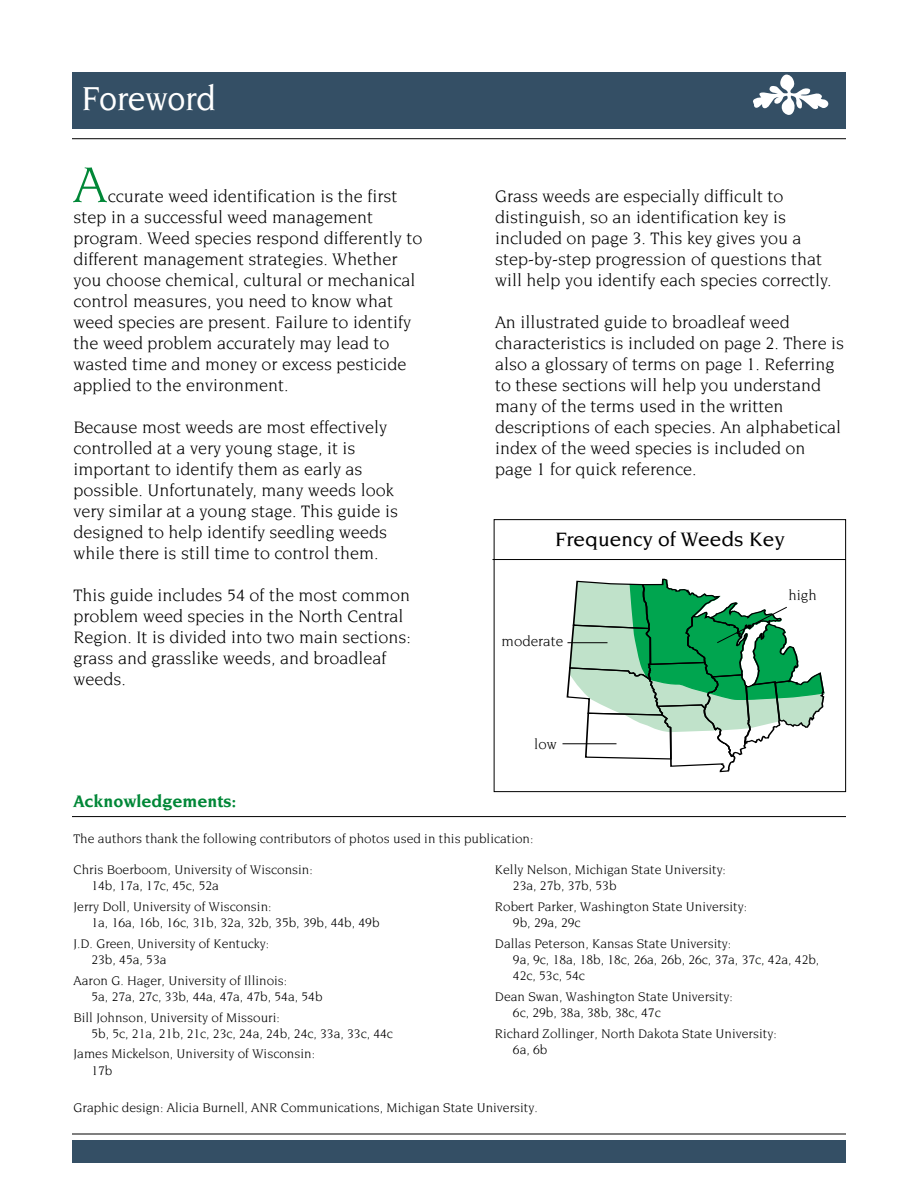
<style>
.page{position:relative;width:918px;height:1188px;background:#fff}
.page>*{position:absolute;margin:0;border:0;box-sizing:border-box;transform-origin:0 0}
.t1{font:54px "Novarese";color:#018737}
.t2{font:500 36px "Novarese";color:#fff;scale:.9 1}
.t3{font:500 21px "Novarese";color:#000}
.t4{font:18px/21px "Novarese";color:#000}
.t5{font:700 18px "Novarese";color:#018737}
.t6{font:15px "Novarese";color:#000}
.t7{font:13.5px/16.2px "Novarese";color:#000}
</style>
<div class="page">
<div style="left:494px;top:519px;width:352px;height:273px;border:1px solid #000"></div>
<hr style="left:72px;top:1134px;width:774px;height:1px;background:#000">
<div style="left:72px;top:72px;width:774px;height:56px;background:#344f65"></div>
<div style="left:72px;top:1140px;width:774px;height:22px;background:#344f65"></div>
<svg style="left:753px;top:75px;width:75px;height:40px"></svg>
<hr style="left:72px;top:138px;width:774px;height:1px;background:#000">
<hr style="left:72px;top:816px;width:774px;height:1px;background:#000">
<hr style="left:562px;top:743px;width:54px;height:1px;background:#000">
<svg style="left:566px;top:578px;width:259px;height:195px"></svg>
<hr style="left:493px;top:559px;width:353px;height:1px;background:#000">
<h2 class="t2" style="left:81px;top:83px;width:152px">Foreword</h2>
<h1 class="t1" style="left:74px;top:163px;width:34px">A</h1>
<p class="t4" style="left:74px;top:186px;width:350px;text-indent:34px">ccurate weed identification is the first step in a successful weed management program. Weed species respond differently to different management strategies. Whether you choose chemical, cultural or mechanical control measures, you need to know what weed species are present. Failure to identify the weed problem accurately may lead to wasted time and money or excess pesticide applied to the environment.</p>
<p class="t4" style="left:74px;top:417px;width:326px">Because most weeds are most effectively controlled at a very young stage, it is important to identify them as early as possible. Unfortunately, many weeds look very similar at a young stage. This guide is designed to help identify seedling weeds while there is still time to control them.</p>
<p class="t4" style="left:73px;top:585px;width:339px">This guide includes 54 of the most common problem weed species in the North Central Region. It is divided into two main sections: grass and grasslike weeds, and broadleaf weeds.</p>
<p class="t4" style="left:495px;top:186px;width:338px">Grass weeds are especially difficult to distinguish, so an identification key is included on page 3. This key gives you a step-by-step progression of questions that will help you identify each species correctly.</p>
<p class="t4" style="left:495px;top:312px;width:351px">An illustrated guide to broadleaf weed characteristics is included on page 2. There is also a glossary of terms on page 1. Referring to these sections will help you understand many of the terms used in the written descriptions of each species. An alphabetical index of the weed species is included on page 1 for quick reference.</p>
<p class="t3" style="left:555px;top:531px;width:232px">Frequency of Weeds Key</p>
<p class="t6" style="left:502px;top:636px;width:63px">moderate</p>
<p class="t6" style="left:534px;top:738px;width:24px">low</p>
<p class="t6" style="left:788px;top:589px;width:30px">high</p>
<p class="t5" style="left:74px;top:794px;width:165px">Acknowledgements:</p>
<p class="t7" style="left:74px;top:831px;width:461px">The authors thank the following contributors of photos used in this publication:</p>
<p class="t7" style="left:91px;top:862px;width:223px;text-indent:-18px">Chris Boerboom, University of Wisconsin:<br>14b, 17a, 17c, 45c, 52a</p>
<p class="t7" style="left:91px;top:899px;width:290px;text-indent:-18px">Jerry Doll, University of Wisconsin:<br>1a, 16a, 16b, 16c, 31b, 32a, 32b, 35b, 39b, 44b, 49b</p>
<p class="t7" style="left:91px;top:936px;width:179px;text-indent:-18px">J.D. Green, University of Kentucky:<br>23b, 45a, 53a</p>
<p class="t7" style="left:91px;top:973px;width:233px;text-indent:-18px">Aaron G. Hager, University of Illinois:<br>5a, 27a, 27c, 33b, 44a, 47a, 47b, 54a, 54b</p>
<p class="t7" style="left:91px;top:1010px;width:303px;text-indent:-18px">Bill Johnson, University of Missouri:<br>5b, 5c, 21a, 21b, 21c, 23c, 24a, 24b, 24c, 33a, 33c, 44c</p>
<p class="t7" style="left:91px;top:1047px;width:225px;text-indent:-18px">James Mickelson, University of Wisconsin:<br>17b</p>
<p class="t7" style="left:513px;top:862px;width:215px;text-indent:-18px">Kelly Nelson, Michigan State University:<br>23a, 27b, 37b, 53b</p>
<p class="t7" style="left:513px;top:899px;width:236px;text-indent:-18px">Robert Parker, Washington State University:<br>9b, 29a, 29c</p>
<p class="t7" style="left:513px;top:936px;width:308px;text-indent:-18px">Dallas Peterson, Kansas State University:<br>9a, 9c, 18a, 18b, 18c, 26a, 26b, 26c, 37a, 37c, 42a, 42b,<br>42c, 53c, 54c</p>
<p class="t7" style="left:513px;top:989px;width:221px;text-indent:-18px">Dean Swan, Washington State University:<br>6c, 29b, 38a, 38b, 38c, 47c</p>
<p class="t7" style="left:513px;top:1026px;width:265px;text-indent:-18px">Richard Zollinger, North Dakota State University:<br>6a, 6b</p>
<p class="t7" style="left:74px;top:1100px;width:466px">Graphic design: Alicia Burnell, ANR Communications, Michigan State University.</p>
</div>
